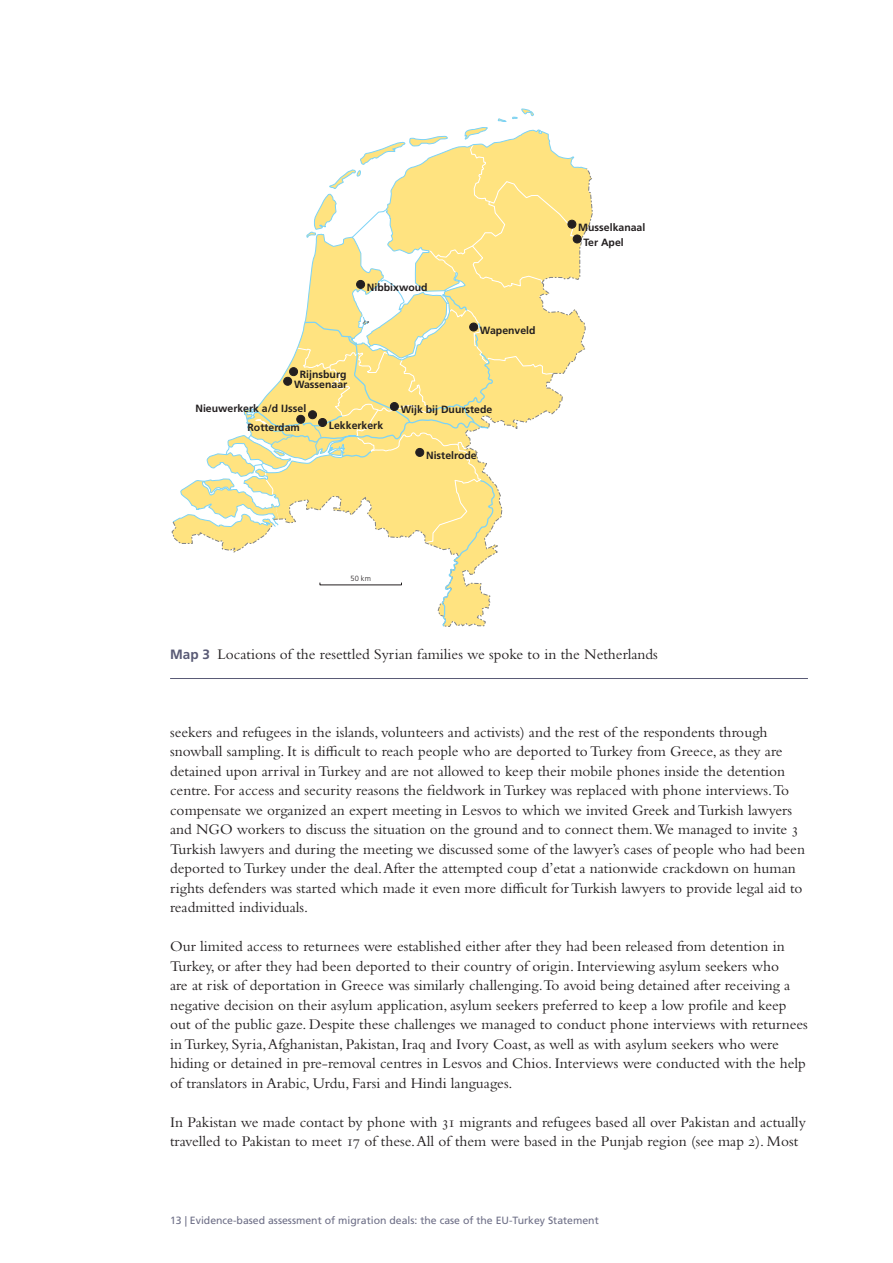
<style>
.page{position:relative;width:893px;height:1263px;background:#fff}
.page>*{position:absolute;margin:0;border:0;box-sizing:border-box;transform-origin:0 0}
.plat{font:15.3px/19.5px "Bembo Std";color:#231f20}
.Figuurbijschrift{font:15.3px "Bembo Std";color:#231f20}
.t1{font:700 10.5px "Frutiger LT Std";color:#231f20}
.t2{font:10.5px "Frutiger LT Std";color:#6d6e86}
.t3{font:300 7.5px "Frutiger LT Std";color:#231f20}
.s1{font-family:"Frutiger LT Std";font-weight:700;font-size:13.5px;color:#595a75}
</style>
<div class="page">
<svg style="left:171px;top:108px;width:422px;height:519px"></svg>
<div style="left:357px;top:280px;width:8px;height:8px;background:#231f20;border-radius:50%"></div>
<div style="left:356px;top:280px;width:9px;height:9px;border:1px solid #231f20;border-radius:50%"></div>
<div style="left:416px;top:448px;width:8px;height:8px;background:#231f20;border-radius:50%"></div>
<div style="left:415px;top:448px;width:9px;height:9px;border:1px solid #231f20;border-radius:50%"></div>
<div style="left:319px;top:418px;width:8px;height:8px;background:#231f20;border-radius:50%"></div>
<div style="left:318px;top:418px;width:9px;height:9px;border:1px solid #231f20;border-radius:50%"></div>
<div style="left:284px;top:377px;width:8px;height:8px;background:#231f20;border-radius:50%"></div>
<div style="left:283px;top:377px;width:9px;height:8px;border:1px solid #231f20;border-radius:50%"></div>
<div style="left:470px;top:323px;width:8px;height:8px;background:#231f20;border-radius:50%"></div>
<div style="left:469px;top:323px;width:9px;height:8px;border:1px solid #231f20;border-radius:50%"></div>
<div style="left:308px;top:411px;width:8px;height:8px;background:#231f20;border-radius:50%"></div>
<div style="left:308px;top:410px;width:9px;height:9px;border:1px solid #231f20;border-radius:50%"></div>
<div style="left:573px;top:235px;width:8px;height:8px;background:#231f20;border-radius:50%"></div>
<div style="left:573px;top:235px;width:8px;height:8px;border:1px solid #231f20;border-radius:50%"></div>
<div style="left:568px;top:220px;width:8px;height:8px;background:#231f20;border-radius:50%"></div>
<div style="left:568px;top:220px;width:8px;height:8px;border:1px solid #231f20;border-radius:50%"></div>
<div style="left:290px;top:368px;width:8px;height:8px;background:#231f20;border-radius:50%"></div>
<div style="left:289px;top:367px;width:9px;height:9px;border:1px solid #231f20;border-radius:50%"></div>
<div style="left:297px;top:415px;width:8px;height:8px;background:#231f20;border-radius:50%"></div>
<div style="left:296px;top:415px;width:9px;height:8px;border:1px solid #231f20;border-radius:50%"></div>
<div style="left:390px;top:402px;width:8px;height:8px;background:#231f20;border-radius:50%"></div>
<div style="left:390px;top:402px;width:9px;height:9px;border:1px solid #231f20;border-radius:50%"></div>
<hr style="left:170px;top:678px;width:638px;height:1px;background:#595a75">
<p class="t1" style="left:578px;top:221px;width:69px">Musselkanaal</p>
<p class="t1" style="left:300px;top:368px;width:48px">Rijnsburg</p>
<p class="t1" style="left:294px;top:378px;width:55px">Wassenaar</p>
<p class="t1" style="left:195px;top:402px;width:112px">Nieuwerkerk a/d IJssel</p>
<p class="t1" style="left:367px;top:281px;width:62px">Nibbixwoud</p>
<p class="t1" style="left:480px;top:324px;width:57px">Wapenveld</p>
<p class="t1" style="left:401px;top:403px;width:93px">Wijk bij Duurstede</p>
<p class="t1" style="left:247px;top:421px;width:54px">Rotterdam</p>
<p class="t1" style="left:329px;top:419px;width:56px">Lekkerkerk</p>
<p class="t1" style="left:426px;top:449px;width:52px">Nistelrode</p>
<p class="t3" style="left:350px;top:574px;width:22px">50 km</p>
<p class="t1" style="left:583px;top:236px;width:42px">Ter Apel</p>
<p class="Figuurbijschrift" style="left:170px;top:645px;width:489px"><span class="s1">Map 3</span> Locations of the resettled Syrian families we spoke to in the Netherlands</p>
<p class="plat" style="left:170px;top:722px;width:636px">seekers and refugees in the islands, volunteers and activists) and the rest of the respondents through snowball sampling. It is difficult to reach people who are deported to Turkey from Greece, as they are detained upon arrival in Turkey and are not allowed to keep their mobile phones inside the detention centre. For access and security reasons the fieldwork in Turkey was replaced with phone interviews.To compensate we organized an expert meeting in Lesvos to which we invited Greek and Turkish lawyers and NGO workers to discuss the situation on the ground and to connect them.We managed to invite 3<br>Turkish lawyers and during the meeting we discussed some of the lawyer’s cases of people who had been deported to Turkey under the deal. After the attempted coup d’etat a nationwide crackdown on human rights defenders was started which made it even more difficult for Turkish lawyers to provide legal aid to readmitted individuals.</p>
<p class="plat" style="left:170px;top:936px;width:639px">Our limited access to returnees were established either after they had been released from detention in Turkey, or after they had been deported to their country of origin. Interviewing asylum seekers who<br>are at risk of deportation in Greece was similarly challenging.To avoid being detained after receiving a negative decision on their asylum application, asylum seekers preferred to keep a low profile and keep out of the public gaze. Despite these challenges we managed to conduct phone interviews with returnees in Turkey, Syria, Afghanistan, Pakistan, Iraq and Ivory Coast, as well as with asylum seekers who were hiding or detained in pre-removal centres in Lesvos and Chios. Interviews were conducted with the help of translators in Arabic, Urdu, Farsi and Hindi languages.</p>
<p class="plat" style="left:170px;top:1112px;width:637px">In Pakistan we made contact by phone with 31 migrants and refugees based all over Pakistan and actually travelled to Pakistan to meet 17 of these. All of them were based in the Punjab region (see map 2). Most</p>
<p class="t2" style="left:170px;top:1214px;width:430px">13 | Evidence-based assessment of migration deals: the case of the EU-Turkey Statement</p>
</div>
